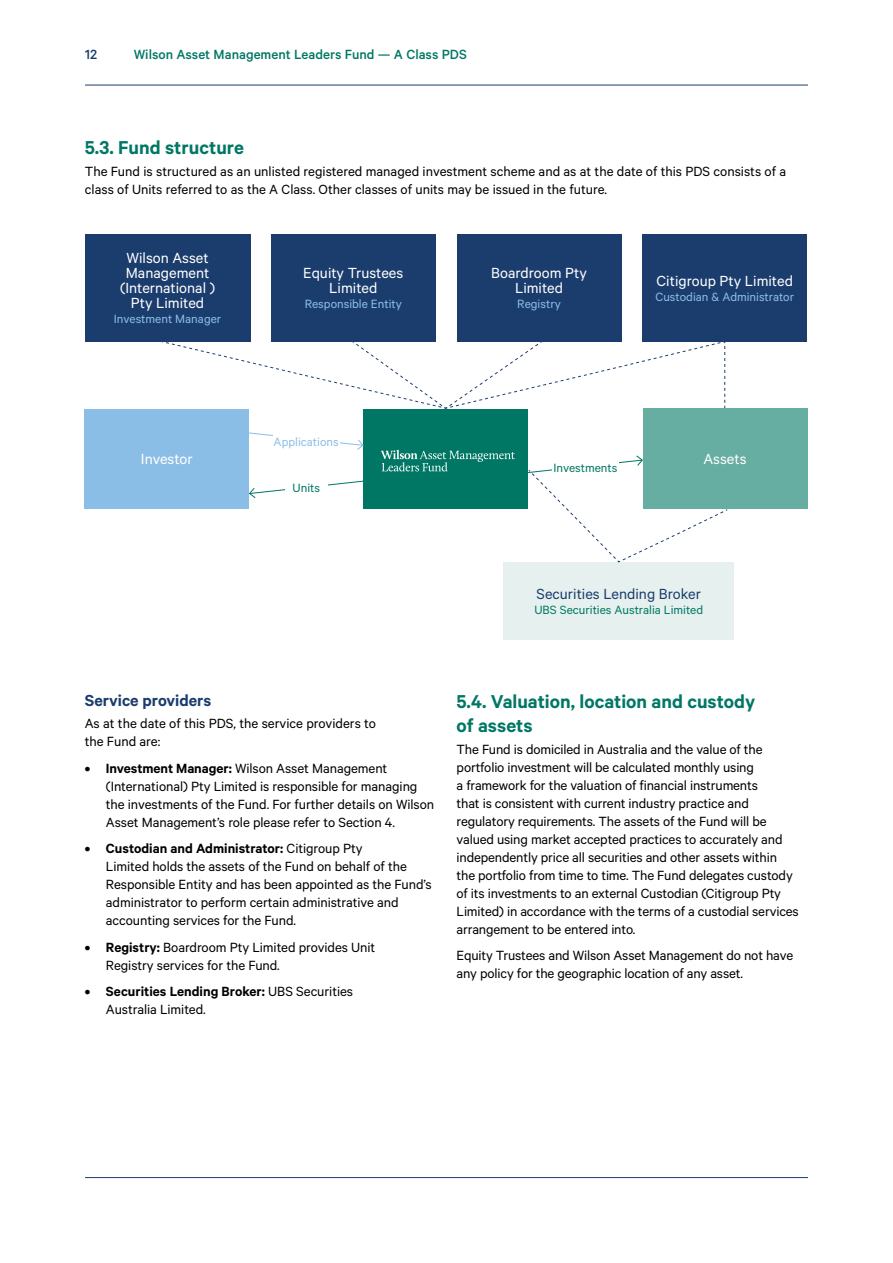
<style>
.page{position:relative;width:893px;height:1263px;background:#fff}
.page>*{position:absolute;margin:0;border:0;box-sizing:border-box;transform-origin:0 0}
.t1{font:600 21px/24px "Calibre";color:#007764}
.t2{font:600 18px "Calibre";color:#1b3d6d}
.t3{font:16.5px/15px "Calibre";color:#fff;text-align:center}
.t4{font:16.5px "Calibre";color:#1b3d6d}
.t5{font:15px/18px "Calibre";letter-spacing:-.01em;color:#000}
.t6{font:500 15px "Calibre";color:#007764}
.t7{font:500 15px "Calibre";color:#1b3d6d}
.t8{font:13.5px "Calibre";color:#8bbee7}
.t9{font:13.5px "Calibre";color:#007764}
.s1{font-weight:600}
</style>
<div class="page">
<hr style="left:85px;top:85px;width:723px;height:1px;background:#1b3d6d">
<hr style="left:85px;top:1177px;width:723px;height:1px;background:#1b3d6d">
<div style="left:271px;top:234px;width:164px;height:108px;background:#1b3d6d"></div>
<div style="left:457px;top:234px;width:164px;height:108px;background:#1b3d6d"></div>
<div style="left:85px;top:409px;width:164px;height:99px;background:#8bbee7"></div>
<div style="left:85px;top:234px;width:165px;height:108px;background:#1b3d6d"></div>
<div style="left:642px;top:234px;width:165px;height:108px;background:#1b3d6d"></div>
<div style="left:503px;top:562px;width:231px;height:78px;background:#e6f1ef"></div>
<div style="left:643px;top:408px;width:164px;height:100px;background:#66ada2"></div>
<svg style="left:165px;top:340px;width:562px;height:223px"></svg>
<p class="t7" style="left:85px;top:45px;width:14px">12</p>
<p class="t6" style="left:134px;top:45px;width:335px">Wilson Asset Management Leaders Fund — A Class PDS</p>
<h1 class="t1" style="left:85px;top:135px;width:161px">5.3. Fund structure</h1>
<p class="t5" style="left:85px;top:162px;width:703px">The Fund is structured as an unlisted registered managed investment scheme and as at the date of this PDS consists of a class of Units referred to as the A Class. Other classes of units may be issued in the future.</p>
<p class="t3" style="left:120px;top:250px;width:96px">Wilson Asset<br>Management (International )<br>Pty Limited</p>
<p class="t8" style="left:114px;top:311px;width:109px">Investment Manager</p>
<p class="t3" style="left:303px;top:265px;width:102px">Equity Trustees<br>Limited</p>
<p class="t8" style="left:305px;top:296px;width:99px">Responsible Entity</p>
<p class="t3" style="left:491px;top:265px;width:97px">Boardroom Pty<br>Limited</p>
<p class="t8" style="left:517px;top:296px;width:45px">Registry</p>
<p class="t3" style="left:657px;top:272px;width:138px">Citigroup Pty Limited</p>
<p class="t8" style="left:655px;top:289px;width:140px">Custodian &amp; Administrator</p>
<p class="t3" style="left:141px;top:451px;width:53px">Investor</p>
<p class="t8" style="left:274px;top:434px;width:67px">Applications</p>
<p class="t9" style="left:293px;top:480px;width:29px">Units</p>
<p class="t9" style="left:553px;top:460px;width:65px">Investments</p>
<p class="t3" style="left:703px;top:450px;width:45px">Assets</p>
<p class="t4" style="left:536px;top:584px;width:166px">Securities Lending Broker</p>
<p class="t9" style="left:534px;top:602px;width:170px">UBS Securities Australia Limited</p>
<p class="t2" style="left:85px;top:689px;width:128px">Service providers</p>
<p class="t5" style="left:85px;top:714px;width:293px">As at the date of this PDS, the service providers to the Fund are:</p>
<p class="t5" style="left:106px;top:758px;width:330px;text-indent:-21px"><span class="s1">• Investment Manager:</span> Wilson Asset Management (International) Pty Limited is responsible for managing the investments of the Fund. For further details on Wilson Asset Management’s role please refer to Section 4.</p>
<p class="t5" style="left:106px;top:839px;width:327px;text-indent:-21px"><span class="s1">• Custodian and Administrator:</span> Citigroup Pty<br>Limited holds the assets of the Fund on behalf of the Responsible Entity and has been appointed as the Fund’s administrator to perform certain administrative and accounting services for the Fund.</p>
<p class="t5" style="left:106px;top:937px;width:271px;text-indent:-21px"><span class="s1">• Registry:</span> Boardroom Pty Limited provides Unit<br>Registry services for the Fund.</p>
<p class="t5" style="left:106px;top:982px;width:249px;text-indent:-21px"><span class="s1">• Securities Lending Broker:</span> UBS Securities<br>Australia Limited.</p>
<h1 class="t1" style="left:457px;top:688px;width:300px">5.4. Valuation, location and custody of assets</h1>
<p class="t5" style="left:457px;top:740px;width:344px">The Fund is domiciled in Australia and the value of the portfolio investment will be calculated monthly using<br>a framework for the valuation of financial instruments<br>that is consistent with current industry practice and regulatory requirements. The assets of the Fund will be valued using market accepted practices to accurately and independently price all securities and other assets within the portfolio from time to time. The Fund delegates custody of its investments to an external Custodian (Citigroup Pty Limited) in accordance with the terms of a custodial services arrangement to be entered into.</p>
<p class="t5" style="left:457px;top:946px;width:338px">Equity Trustees and Wilson Asset Management do not have any policy for the geographic location of any asset.</p>
</div>
